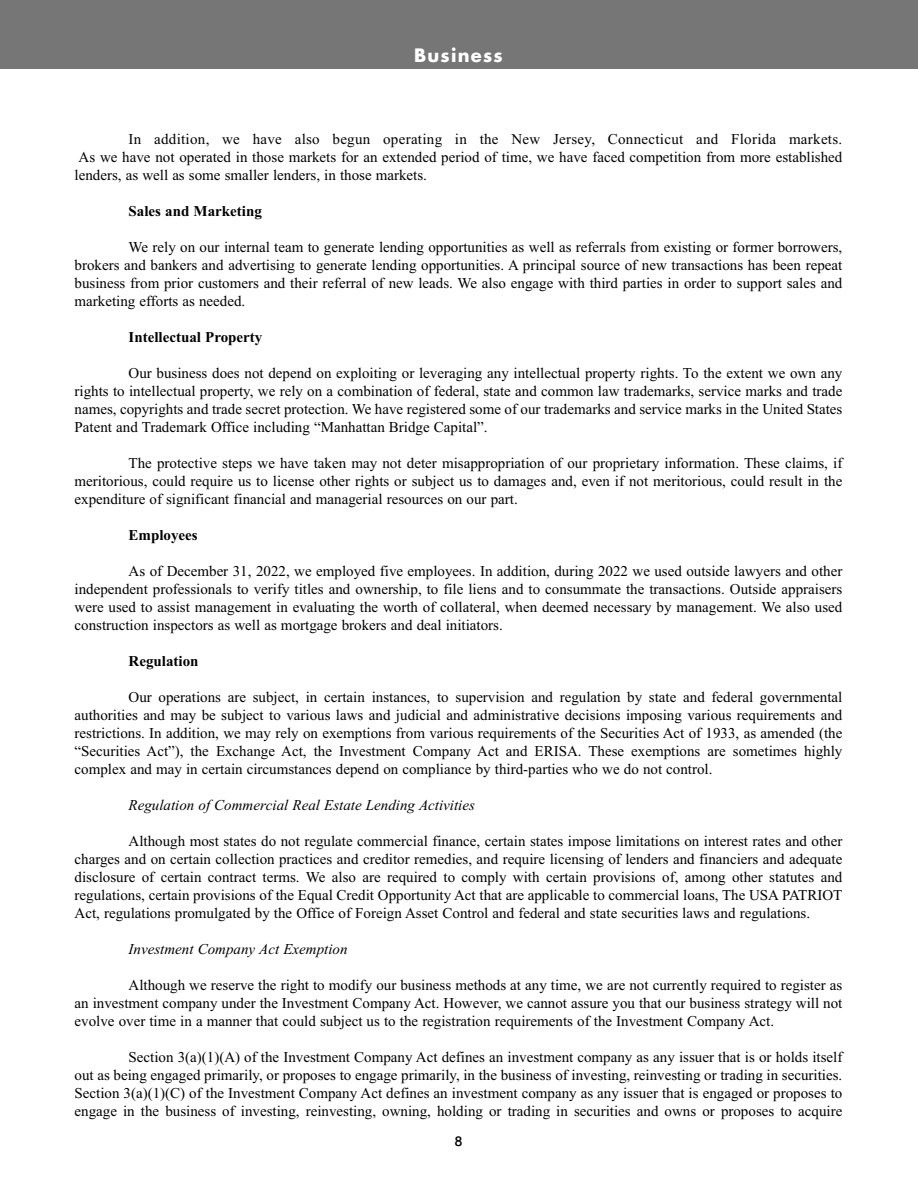
<style>
.page{position:relative;width:918px;height:1188px;background:#fff}
.page>*{position:absolute;margin:0;border:0;box-sizing:border-box;transform-origin:0 0}
.t1{font:700 18px "Futura";letter-spacing:.07em;color:#fff}
.t2{font:15px/18px "Times New Roman";color:#000;text-align:justify}
.t3{font:italic 15px "Times New Roman";color:#000}
.t4{font:700 15px "Times New Roman";color:#000}
.t5{font:500 13.5px "Futura BT";color:#000}
</style>
<div class="page">
<div style="left:0;top:0;width:918px;height:69px;background:#767676"></div>
<p class="t1" style="left:414px;top:43px;width:90px">Business</p>
<p class="t2" style="left:75px;top:130px;width:769px;text-indent:54px">In addition, we have also begun operating in the New Jersey, Connecticut and Florida markets.<br>As we have not operated in those markets for an extended period of time, we have faced competition from more established lenders, as well as some smaller lenders, in those markets.</p>
<p class="t4" style="left:129px;top:202px;width:135px">Sales and Marketing</p>
<p class="t2" style="left:75px;top:238px;width:769px;text-indent:54px">We rely on our internal team to generate lending opportunities as well as referrals from existing or former borrowers, brokers and bankers and advertising to generate lending opportunities. A principal source of new transactions has been repeat business from prior customers and their referral of new leads. We also engage with third parties in order to support sales and marketing efforts as needed.</p>
<p class="t4" style="left:129px;top:328px;width:135px">Intellectual Property</p>
<p class="t2" style="left:75px;top:364px;width:769px;text-indent:54px">Our business does not depend on exploiting or leveraging any intellectual property rights. To the extent we own any rights to intellectual property, we rely on a combination of federal, state and common law trademarks, service marks and trade names, copyrights and trade secret protection. We have registered some of our trademarks and service marks in the United States Patent and Trademark Office including “Manhattan Bridge Capital”.</p>
<p class="t2" style="left:75px;top:454px;width:769px;text-indent:54px">The protective steps we have taken may not deter misappropriation of our proprietary information. These claims, if meritorious, could require us to license other rights or subject us to damages and, even if not meritorious, could result in the expenditure of significant financial and managerial resources on our part.</p>
<p class="t4" style="left:129px;top:526px;width:71px">Employees</p>
<p class="t2" style="left:75px;top:562px;width:769px;text-indent:54px">As of December 31, 2022, we employed five employees. In addition, during 2022 we used outside lawyers and other independent professionals to verify titles and ownership, to file liens and to consummate the transactions. Outside appraisers were used to assist management in evaluating the worth of collateral, when deemed necessary by management. We also used construction inspectors as well as mortgage brokers and deal initiators.</p>
<p class="t4" style="left:129px;top:652px;width:72px">Regulation</p>
<p class="t2" style="left:75px;top:688px;width:769px;text-indent:54px">Our operations are subject, in certain instances, to supervision and regulation by state and federal governmental authorities and may be subject to various laws and judicial and administrative decisions imposing various requirements and restrictions. In addition, we may rely on exemptions from various requirements of the Securities Act of 1933, as amended (the “Securities Act”), the Exchange Act, the Investment Company Act and ERISA. These exemptions are sometimes highly complex and may in certain circumstances depend on compliance by third-parties who we do not control.</p>
<p class="t3" style="left:129px;top:796px;width:348px">Regulation of Commercial Real Estate Lending Activities</p>
<p class="t2" style="left:75px;top:832px;width:769px;text-indent:54px">Although most states do not regulate commercial finance, certain states impose limitations on interest rates and other charges and on certain collection practices and creditor remedies, and require licensing of lenders and financiers and adequate disclosure of certain contract terms. We also are required to comply with certain provisions of, among other statutes and regulations, certain provisions of the Equal Credit Opportunity Act that are applicable to commercial loans, The USA PATRIOT Act, regulations promulgated by the Office of Foreign Asset Control and federal and state securities laws and regulations.</p>
<p class="t3" style="left:129px;top:940px;width:220px">Investment Company Act Exemption</p>
<p class="t2" style="left:75px;top:976px;width:769px;text-indent:54px">Although we reserve the right to modify our business methods at any time, we are not currently required to register as an investment company under the Investment Company Act. However, we cannot assure you that our business strategy will not evolve over time in a manner that could subject us to the registration requirements of the Investment Company Act.</p>
<p class="t2" style="left:75px;top:1048px;width:769px;text-indent:54px">Section 3(a)(1)(A) of the Investment Company Act defines an investment company as any issuer that is or holds itself out as being engaged primarily, or proposes to engage primarily, in the business of investing, reinvesting or trading in securities.<br>Section 3(a)(1)(C) of the Investment Company Act defines an investment company as any issuer that is engaged or proposes to engage in the business of investing, reinvesting, owning, holding or trading in securities and owns or proposes to acquire</p>
<p class="t5" style="left:454px;top:1133px;width:10px">8</p>
</div>
